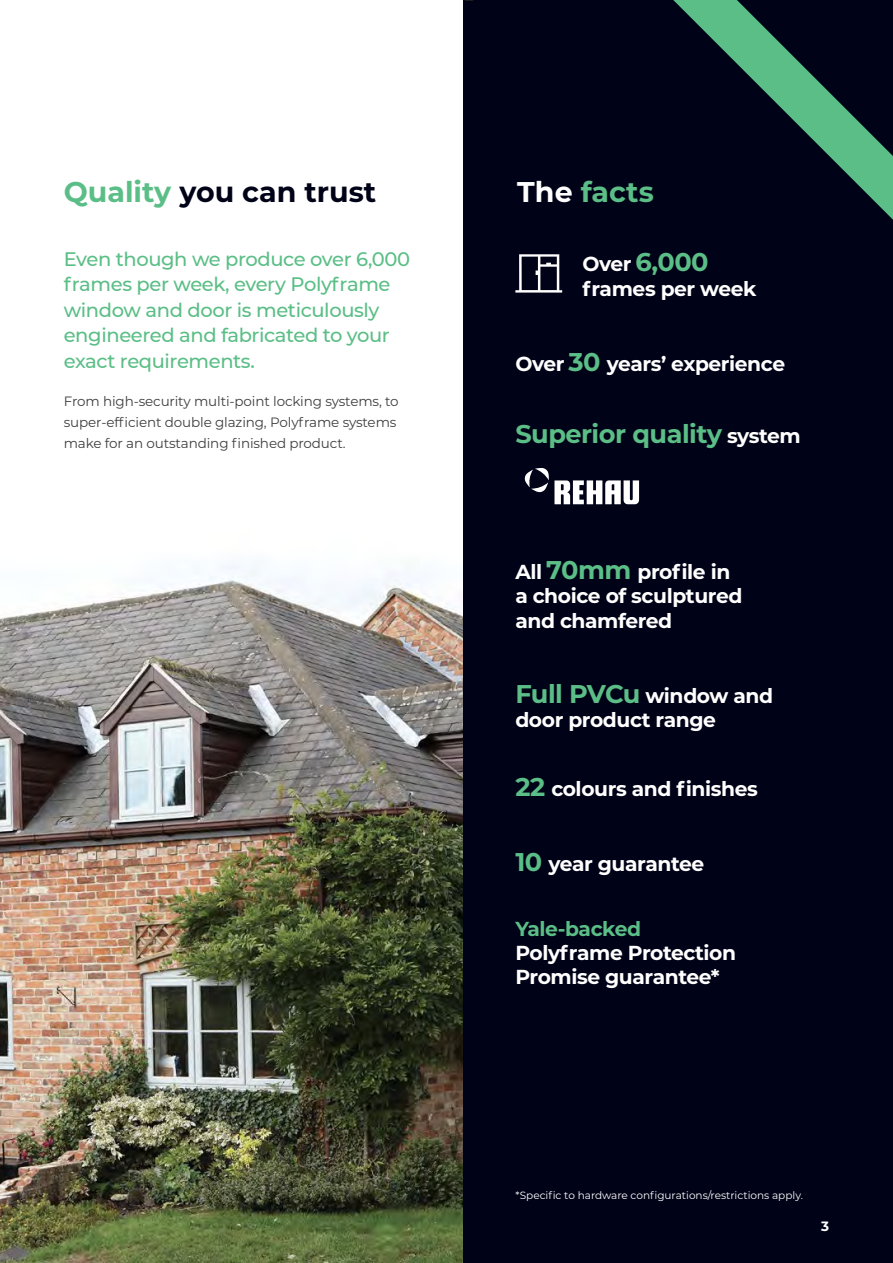
<style>
.page{position:relative;width:893px;height:1263px;background:#fff}
.page>*{position:absolute;margin:0;border:0;box-sizing:border-box;transform-origin:0 0}
.t1{font:700 28.5px "Montserrat";color:#000217}
.t2{font:700 28.5px "Montserrat";letter-spacing:.005em;color:#5bbe86}
.t3{font:700 25.65px "Montserrat";letter-spacing:-.02em;color:#5bbe86}
.t4{font:700 20.25px/24.3px "Montserrat";letter-spacing:-.02em;color:#fff}
.t5{font:500 19.5px/25.5px "Montserrat";letter-spacing:-.02em;color:#5bbe86}
.t6{font:13.5px/21px "Montserrat";letter-spacing:-.01em;color:#3e3e3f}
.t7{font:700 13.5px "Montserrat";color:#fff}
.t8{font:10.5px "Montserrat";color:#fff}
.s1{color:#5bbe86}
.s2{color:#fff}
.s3{font-size:20.25px;color:#fff}
.s4{font-size:25.65px;color:#5bbe86}
</style>
<div class="page">
<img style="left:0;top:564px;width:463px;height:699px">
<div style="left:463px;top:0;width:430px;height:1263px;background:#000217"></div>
<svg style="left:673px;top:0;width:220px;height:220px"></svg>
<svg style="left:515px;top:254px;width:47px;height:39px"></svg>
<svg style="left:524px;top:468px;width:115px;height:36px"></svg>
<p class="t1" style="left:64px;top:171px;width:314px"><span class="s1">Quality</span> you can trust</p>
<p class="t2" style="left:517px;top:171px;width:138px"><span class="s2">The</span> facts</p>
<p class="t5" style="left:64px;top:245px;width:348px">Even though we produce over 6,000 frames per week, every Polyframe window and door is meticulously engineered and fabricated to your exact requirements.</p>
<p class="t6" style="left:64px;top:390px;width:336px">From high-security multi-point locking systems, to super-efficient double glazing, Polyframe systems make for an outstanding finished product.</p>
<p class="t3" style="left:582px;top:244px;width:128px"><span class="s3">Over</span> 6,000</p>
<p class="t4" style="left:582px;top:275px;width:176px">frames per week</p>
<p class="t4" style="left:515px;top:350px;width:271px">Over <span class="s4">30</span> years’ experience</p>
<p class="t3" style="left:515px;top:416px;width:287px">Superior quality <span class="s3">system</span></p>
<p class="t4" style="left:515px;top:559px;width:229px">All <span class="s4">70mm</span> profile in a choice of sculptured and chamfered</p>
<p class="t4" style="left:515px;top:682px;width:259px"><span class="s4">Full PVCu</span> window and door product range</p>
<p class="t4" style="left:515px;top:775px;width:244px"><span class="s4">22</span> colours and finishes</p>
<p class="t4" style="left:515px;top:850px;width:190px"><span class="s4">10</span> year guarantee</p>
<p class="t4" style="left:515px;top:915px;width:222px"><span class="s1">Yale-backed<br></span>Polyframe Protection<br>Promise guarantee*</p>
<p class="t8" style="left:516px;top:1188px;width:289px">*Specific to hardware configurations/restrictions apply.</p>
<p class="t7" style="left:821px;top:1216px;width:9px">3</p>
</div>
